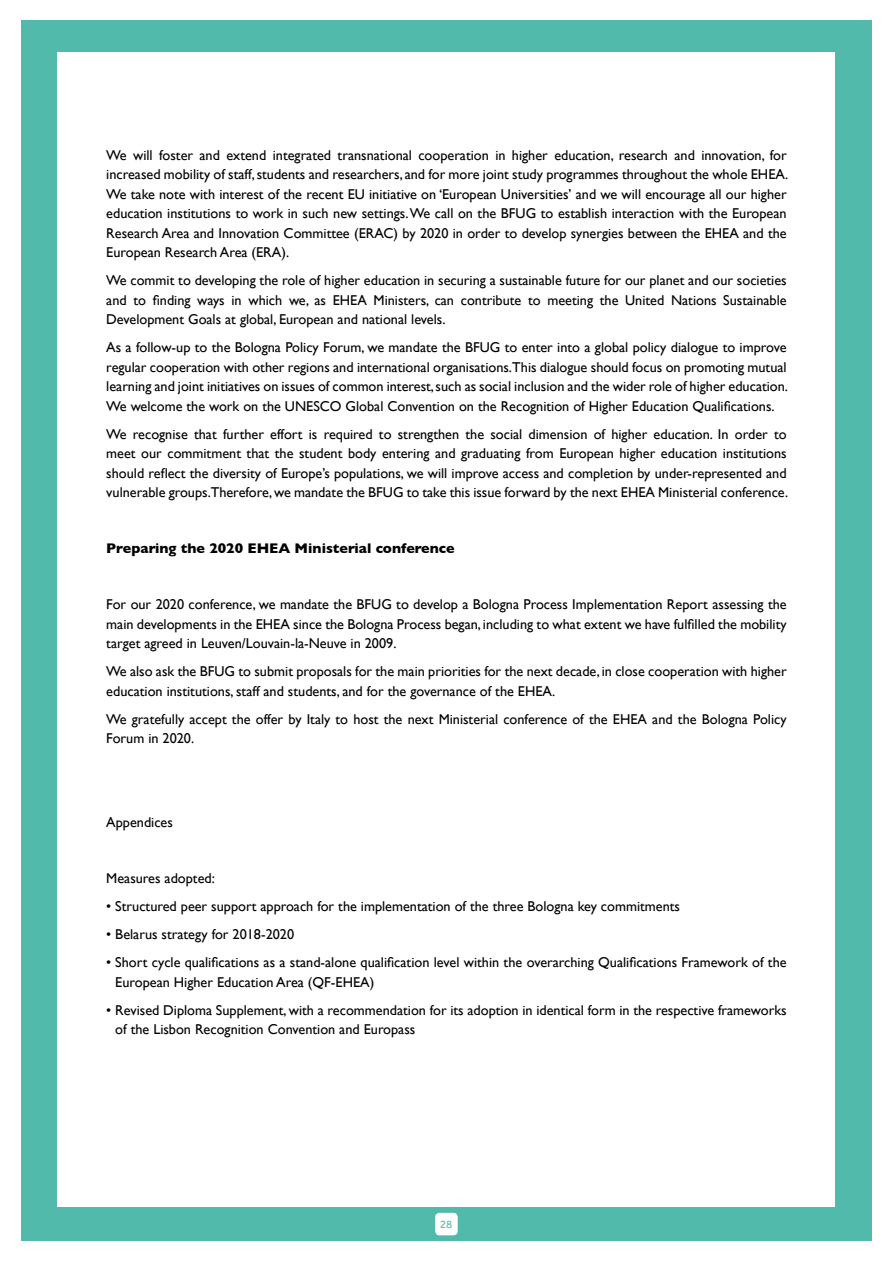
<style>
.page{position:relative;width:893px;height:1263px;background:#fff}
.page>*{position:absolute;margin:0;border:0;box-sizing:border-box;transform-origin:0 0}
.t1{font:14.25px/19.5px "Gill Sans";color:#000;text-align:justify}
.t2{font:700 14.25px "Gill Sans";color:#000}
.t3{font:11.25px "Effra";color:#52baab}
</style>
<div class="page">
<div style="left:21px;top:20px;width:851px;height:1220px;background:#52baab"></div>
<div style="left:58px;top:53px;width:777px;height:1154px;background:#fff"></div>
<div style="left:435px;top:1213px;width:23px;height:22px;background:#fff;border-radius:4px"></div>
<p class="t1" style="left:106px;top:145px;width:683px">We will foster and extend integrated transnational cooperation in higher education, research and innovation, for increased mobility of staff, students and researchers, and for more joint study programmes throughout the whole EHEA.<br>We take note with interest of the recent EU initiative on ‘European Universities’ and we will encourage all our higher education institutions to work in such new settings. We call on the BFUG to establish interaction with the European Research Area and Innovation Committee (ERAC) by 2020 in order to develop synergies between the EHEA and the European Research Area (ERA).</p>
<p class="t1" style="left:106px;top:270px;width:682px">We commit to developing the role of higher education in securing a sustainable future for our planet and our societies and to finding ways in which we, as EHEA Ministers, can contribute to meeting the United Nations Sustainable Development Goals at global, European and national levels.</p>
<p class="t1" style="left:106px;top:337px;width:683px">As a follow-up to the Bologna Policy Forum, we mandate the BFUG to enter into a global policy dialogue to improve regular cooperation with other regions and international organisations.This dialogue should focus on promoting mutual learning and joint initiatives on issues of common interest, such as social inclusion and the wider role of higher education.<br>We welcome the work on the UNESCO Global Convention on the Recognition of Higher Education Qualifications.</p>
<p class="t1" style="left:106px;top:424px;width:683px">We recognise that further effort is required to strengthen the social dimension of higher education. In order to meet our commitment that the student body entering and graduating from European higher education institutions should reflect the diversity of Europe’s populations, we will improve access and completion by under-represented and vulnerable groups.Therefore, we mandate the BFUG to take this issue forward by the next EHEA Ministerial conference.</p>
<p class="t2" style="left:106px;top:537px;width:350px">Preparing the 2020 EHEA Ministerial conference</p>
<p class="t1" style="left:106px;top:594px;width:682px">For our 2020 conference, we mandate the BFUG to develop a Bologna Process Implementation Report assessing the main developments in the EHEA since the Bologna Process began, including to what extent we have fulfilled the mobility target agreed in Leuven/Louvain-la-Neuve in 2009.</p>
<p class="t1" style="left:106px;top:661px;width:682px">We also ask the BFUG to submit proposals for the main priorities for the next decade, in close cooperation with higher education institutions, staff and students, and for the governance of the EHEA.</p>
<p class="t1" style="left:106px;top:709px;width:682px">We gratefully accept the offer by Italy to host the next Ministerial conference of the EHEA and the Bologna Policy<br>Forum in 2020.</p>
<p class="t1" style="left:106px;top:812px;width:68px">Appendices</p>
<p class="t1" style="left:106px;top:868px;width:110px">Measures adopted:</p>
<p class="t1" style="left:106px;top:896px;width:575px">• Structured peer support approach for the implementation of the three Bologna key commitments</p>
<p class="t1" style="left:106px;top:924px;width:189px">• Belarus strategy for 2018-2020</p>
<p class="t1" style="left:115px;top:952px;width:673px;text-indent:-9px">• Short cycle qualifications as a stand-alone qualification level within the overarching Qualifications Framework of the<br>European Higher Education Area (QF-EHEA)</p>
<p class="t1" style="left:115px;top:1000px;width:673px;text-indent:-9px">• Revised Diploma Supplement, with a recommendation for its adoption in identical form in the respective frameworks of the Lisbon Recognition Convention and Europass</p>
<p class="t3" style="left:440px;top:1217px;width:14px">28</p>
</div>
